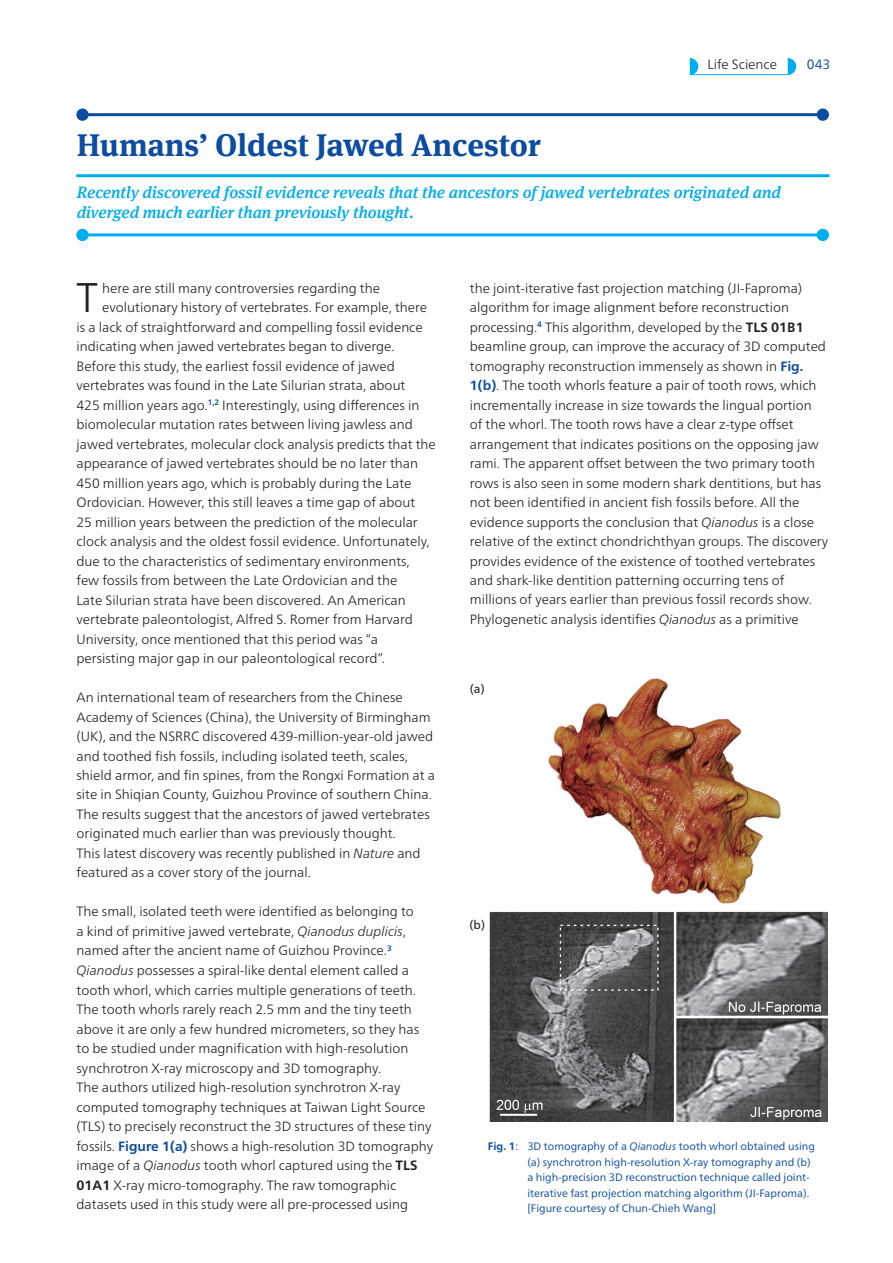
<style>
.page{position:relative;width:893px;height:1263px;background:#fff}
.page>*{position:absolute;margin:0;border:0;box-sizing:border-box;transform-origin:0 0}
.t1{font:300 41.4px "Frutiger Neue LTW1 G";color:#231f20}
.t2{font:700 31.5px "Meta Serif Pro";color:#0d4da1}
.t3{font:italic 500 16.5px/19.5px "Meta Serif Pro";color:#00aeef}
.t4{font:300 13.5px/19.5px "Frutiger Neue LTW1 G";color:#231f20}
.t5{font:13.5px "Frutiger Neue LTW1 G";color:#0d4da1}
.t6{font:12px "Frutiger Neue LTW1 G";color:#231f20}
.t7{font:10.8px/15.5px "Frutiger Neue LTW1 G";color:#0d4da1}
.s1{font-style:italic}
.s2{font-weight:700;color:#0d4da1}
.s3{font-weight:700}
</style>
<div class="page">
<svg style="left:690px;top:58px;width:8px;height:16px"></svg>
<svg style="left:788px;top:58px;width:8px;height:17px"></svg>
<hr style="left:690px;top:74px;width:98px;height:1px;background:#00aeef">
<hr style="left:79px;top:113px;width:744px;height:3px;background:#0d4da1">
<hr style="left:76px;top:174px;width:753px;height:3px;background:#00aeef">
<div style="left:76px;top:108px;width:13px;height:13px;background:#0d4da1;border-radius:50%"></div>
<div style="left:817px;top:108px;width:12px;height:13px;background:#0d4da1;border-radius:50%"></div>
<hr style="left:80px;top:233px;width:744px;height:3px;background:#00aeef">
<div style="left:76px;top:229px;width:13px;height:12px;background:#00aeef;border-radius:50%"></div>
<div style="left:817px;top:229px;width:12px;height:12px;background:#00aeef;border-radius:50%"></div>
<img style="left:489px;top:678px;width:338px;height:443px">
<p class="t4" style="left:707px;top:54px;width:71px">Life Science</p>
<p class="t5" style="left:807px;top:55px;width:25px">043</p>
<h2 class="t2" style="left:77px;top:120px;width:466px">Humans’ Oldest Jawed Ancestor</h2>
<p class="t3" style="left:77px;top:182px;width:706px">Recently discovered fossil evidence reveals that the ancestors of jawed vertebrates originated and diverged much earlier than previously thought.</p>
<h1 class="t1" style="left:77px;top:267px;width:23px">T</h1>
<p class="t4" style="left:102px;top:277px;width:279px">here are still many controversies regarding the</p>
<p class="t4" style="left:102px;top:297px;width:326px">evolutionary history of vertebrates. For example, there</p>
<p class="t4" style="left:77px;top:316px;width:348px">is a lack of straightforward and compelling fossil evidence</p>
<p class="t4" style="left:77px;top:336px;width:319px">indicating when jawed vertebrates began to diverge.</p>
<p class="t4" style="left:77px;top:355px;width:320px">Before this study, the earliest fossil evidence of jawed</p>
<p class="t4" style="left:77px;top:375px;width:330px">vertebrates was found in the Late Silurian strata, about</p>
<p class="t4" style="left:77px;top:394px;width:344px">425 million years ago.<sup>1,2</sup> Interestingly, using differences in</p>
<p class="t4" style="left:77px;top:414px;width:338px">biomolecular mutation rates between living jawless and</p>
<p class="t4" style="left:77px;top:433px;width:361px">jawed vertebrates, molecular clock analysis predicts that the</p>
<p class="t4" style="left:77px;top:453px;width:343px">appearance of jawed vertebrates should be no later than</p>
<p class="t4" style="left:77px;top:472px;width:337px">450 million years ago, which is probably during the Late</p>
<p class="t4" style="left:77px;top:492px;width:340px">Ordovician. However, this still leaves a time gap of about</p>
<p class="t4" style="left:77px;top:511px;width:343px">25 million years between the prediction of the molecular</p>
<p class="t4" style="left:77px;top:531px;width:355px">clock analysis and the oldest fossil evidence. Unfortunately,</p>
<p class="t4" style="left:77px;top:550px;width:335px">due to the characteristics of sedimentary environments,</p>
<p class="t4" style="left:77px;top:570px;width:322px">few fossils from between the Late Ordovician and the</p>
<p class="t4" style="left:77px;top:589px;width:331px">Late Silurian strata have been discovered. An American</p>
<p class="t4" style="left:77px;top:609px;width:338px">vertebrate paleontologist, Alfred S. Romer from Harvard</p>
<p class="t4" style="left:77px;top:628px;width:303px">University, once mentioned that this period was “a</p>
<p class="t4" style="left:77px;top:647px;width:310px">persisting major gap in our paleontological record”.</p>
<p class="t4" style="left:77px;top:686px;width:360px">An international team of researchers from the Chinese Academy of Sciences (China), the University of Birmingham (UK), and the NSRRC discovered 439-million-year-old jawed and toothed fish fossils, including isolated teeth, scales, shield armor, and fin spines, from the Rongxi Formation at a site in Shiqian County, Guizhou Province of southern China.<br>The results suggest that the ancestors of jawed vertebrates originated much earlier than was previously thought.<br>This latest discovery was recently published in <span class="s1">Nature</span> and featured as a cover story of the journal.</p>
<p class="t4" style="left:77px;top:901px;width:358px">The small, isolated teeth were identified as belonging to<br>a kind of primitive jawed vertebrate, <span class="s1">Qianodus duplicis</span>, named after the ancient name of Guizhou Province.<sup>3<br></sup><span class="s1">Qianodus</span> possesses a spiral-like dental element called a tooth whorl, which carries multiple generations of teeth.<br>The tooth whorls rarely reach 2.5 mm and the tiny teeth above it are only a few hundred micrometers, so they has to be studied under magnification with high-resolution synchrotron X-ray microscopy and 3D tomography.<br>The authors utilized high-resolution synchrotron X-ray computed tomography techniques at Taiwan Light Source (TLS) to precisely reconstruct the 3D structures of these tiny fossils. <span class="s2">Figure 1(a)</span> shows a high-resolution 3D tomography image of a <span class="s1">Qianodus</span> tooth whorl captured using the <span class="s3">TLS 01A1</span> X-ray micro-tomography. The raw tomographic datasets used in this study were all pre-processed using</p>
<p class="t4" style="left:470px;top:277px;width:360px">the joint-iterative fast projection matching (JI-Faproma) algorithm for image alignment before reconstruction processing.<sup>4</sup> This algorithm, developed by the <span class="s3">TLS 01B1 </span>beamline group, can improve the accuracy of 3D computed tomography reconstruction immensely as shown in <span class="s2">Fig.<br>1(b)</span>. The tooth whorls feature a pair of tooth rows, which incrementally increase in size towards the lingual portion<br>of the whorl. The tooth rows have a clear z-type offset arrangement that indicates positions on the opposing jaw rami. The apparent offset between the two primary tooth rows is also seen in some modern shark dentitions, but has not been identified in ancient fish fossils before. All the evidence supports the conclusion that <span class="s1">Qianodus</span> is a close relative of the extinct chondrichthyan groups. The discovery provides evidence of the existence of toothed vertebrates and shark-like dentition patterning occurring tens of millions of years earlier than previous fossil records show.<br>Phylogenetic analysis identifies <span class="s1">Qianodus</span> as a primitive</p>
<p class="t6" style="left:470px;top:679px;width:16px">(a)</p>
<p class="t6" style="left:470px;top:916px;width:17px">(b)</p>
<p class="t7" style="left:527px;top:1138px;width:289px;text-indent:-39px"><span class="s3">Fig. 1</span>: 3D tomography of a <span class="s1">Qianodus</span> tooth whorl obtained using (a) synchrotron high-resolution X-ray tomography and (b) a high-precision 3D reconstruction technique called joint&shy;iterative fast projection matching algorithm (JI-Faproma). [Figure courtesy of Chun-Chieh Wang]</p>
</div>
